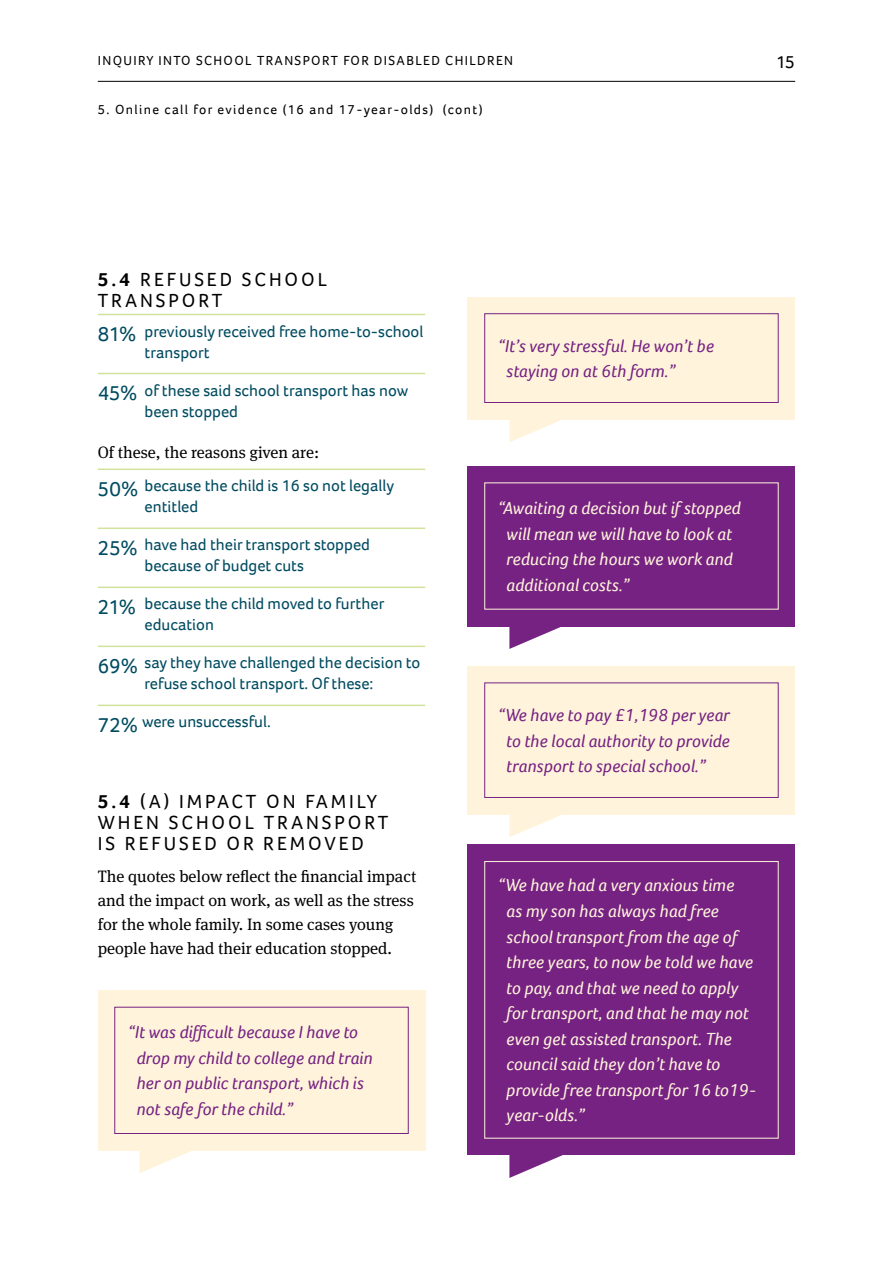
<style>
.page{position:relative;width:893px;height:1263px;background:#fff}
.page>*{position:absolute;margin:0;border:0;box-sizing:border-box;transform-origin:0 0}
.t1{font:19.5px/21px "Foco";letter-spacing:.15em;color:#000}
.t2{font:italic 18px/25.5px "Foco";color:#fff4db}
.t3{font:italic 18px/25.5px "Foco";color:#762283}
.t4{font:18px "Foco";color:#000}
.t5{font:16.5px/21px "Foco";color:#004b60}
.t6{font:16.5px/24px "Meta Serif OT";color:#000}
.t7{font:13.5px "Foco";letter-spacing:.1em;color:#000}
.s1{font-weight:700}
.s2{font-size:21px}
</style>
<div class="page">
<hr style="left:98px;top:81px;width:697px;height:1px;background:#000">
<hr style="left:98px;top:314px;width:327px;height:1px;background:#d1e39b">
<hr style="left:98px;top:373px;width:327px;height:1px;background:#d1e39b">
<hr style="left:98px;top:468px;width:327px;height:2px;background:#d1e39b">
<hr style="left:98px;top:527px;width:327px;height:2px;background:#d1e39b">
<hr style="left:98px;top:587px;width:327px;height:1px;background:#d1e39b">
<hr style="left:98px;top:646px;width:327px;height:1px;background:#d1e39b">
<hr style="left:98px;top:705px;width:327px;height:1px;background:#d1e39b">
<div style="left:98px;top:990px;width:327px;height:160px;background:#fff4db"></div>
<div style="left:114px;top:1007px;width:295px;height:127px;border:1px solid #762283"></div>
<svg style="left:139px;top:1150px;width:64px;height:23px"></svg>
<div style="left:468px;top:297px;width:327px;height:122px;background:#fff4db"></div>
<div style="left:484px;top:313px;width:294px;height:90px;border:1px solid #762283"></div>
<svg style="left:509px;top:419px;width:63px;height:23px"></svg>
<div style="left:468px;top:466px;width:327px;height:160px;background:#762283"></div>
<svg style="left:509px;top:626px;width:63px;height:23px"></svg>
<div style="left:468px;top:666px;width:327px;height:148px;background:#fff4db"></div>
<div style="left:484px;top:682px;width:294px;height:116px;border:1px solid #762283"></div>
<svg style="left:509px;top:814px;width:63px;height:23px"></svg>
<div style="left:468px;top:844px;width:327px;height:311px;background:#762283"></div>
<div style="left:484px;top:861px;width:294px;height:277px;border:1px solid #fff4db"></div>
<svg style="left:509px;top:1155px;width:54px;height:23px"></svg>
<p class="t7" style="left:98px;top:51px;width:417px">Inqui ry i nto school transport for disabled chi ldren</p>
<p class="t4" style="left:776px;top:50px;width:21px">15</p>
<p class="t7" style="left:98px;top:101px;width:386px">5. Online call for evidence (16 and 17-year-olds) (cont)</p>
<p class="t1" style="left:98px;top:269px;width:231px"><span class="s1">5.4</span> Refused school transp</p>
<p class="t1" style="left:182px;top:290px;width:38px">ort</p>
<p class="t5" style="left:145px;top:320px;width:280px;text-indent:-47px"><span class="s2">81%</span> previously received free home-to-school transport</p>
<p class="t5" style="left:145px;top:379px;width:265px;text-indent:-47px"><span class="s2">45%</span> of these said school transport has now been stopped</p>
<p class="t6" style="left:98px;top:440px;width:223px">Of these, the reasons given are:</p>
<p class="t5" style="left:145px;top:475px;width:251px;text-indent:-47px"><span class="s2">50%</span> because the child is 16 so not legally entitled</p>
<p class="t5" style="left:145px;top:534px;width:227px;text-indent:-47px"><span class="s2">25%</span> have had their transport stopped because of budget cuts</p>
<p class="t5" style="left:145px;top:593px;width:241px;text-indent:-47px"><span class="s2">21%</span> because the child moved to further education</p>
<p class="t5" style="left:98px;top:652px;width:324px;text-align:center"><span class="s2">69%</span> say they have challenged the decision to refuse school transport. Of these:</p>
<p class="t5" style="left:98px;top:711px;width:175px"><span class="s2">72%</span> were unsuccessful.</p>
<p class="t1" style="left:98px;top:791px;width:281px"><span class="s1">5.4</span> (a) Impact on fami ly w hen school t ransp</p>
<p class="t1" style="left:98px;top:812px;width:289px;text-indent:250px">ort i s refused or removed</p>
<p class="t6" style="left:98px;top:865px;width:320px">The quotes below reflect the financial impact and the impact on work, as well as the stress for the whole family. In some cases young people have had their education stopped.</p>
<p class="t3" style="left:136px;top:1019px;width:238px;text-indent:-8px">“It was difficult because I have to drop my child to college and train her on public transport, which is not safe for the child.”</p>
<p class="t3" style="left:506px;top:333px;width:209px;text-indent:-8px">“It’s very stressful. He won’t be staying on at 6th form.”</p>
<p class="t2" style="left:506px;top:495px;width:236px;text-indent:-8px">“Awaiting a decision but if stopped will mean we will have to look at reducing the hours we work and additional costs.”</p>
<p class="t3" style="left:506px;top:702px;width:225px;text-align:justify;text-indent:-8px">“We have to pay £1,198 per year to the local authority to provide transport to special school.”</p>
<p class="t2" style="left:506px;top:872px;width:251px;text-indent:-8px">“We have had a very anxious time<br>as my son has always had free school transport from the age of three years, to now be told we have to pay, and that we need to apply for transport, and that he may not even get assisted transport. The council said they don’t have to provide free transport for 16 to19- year-olds.”</p>
</div>
